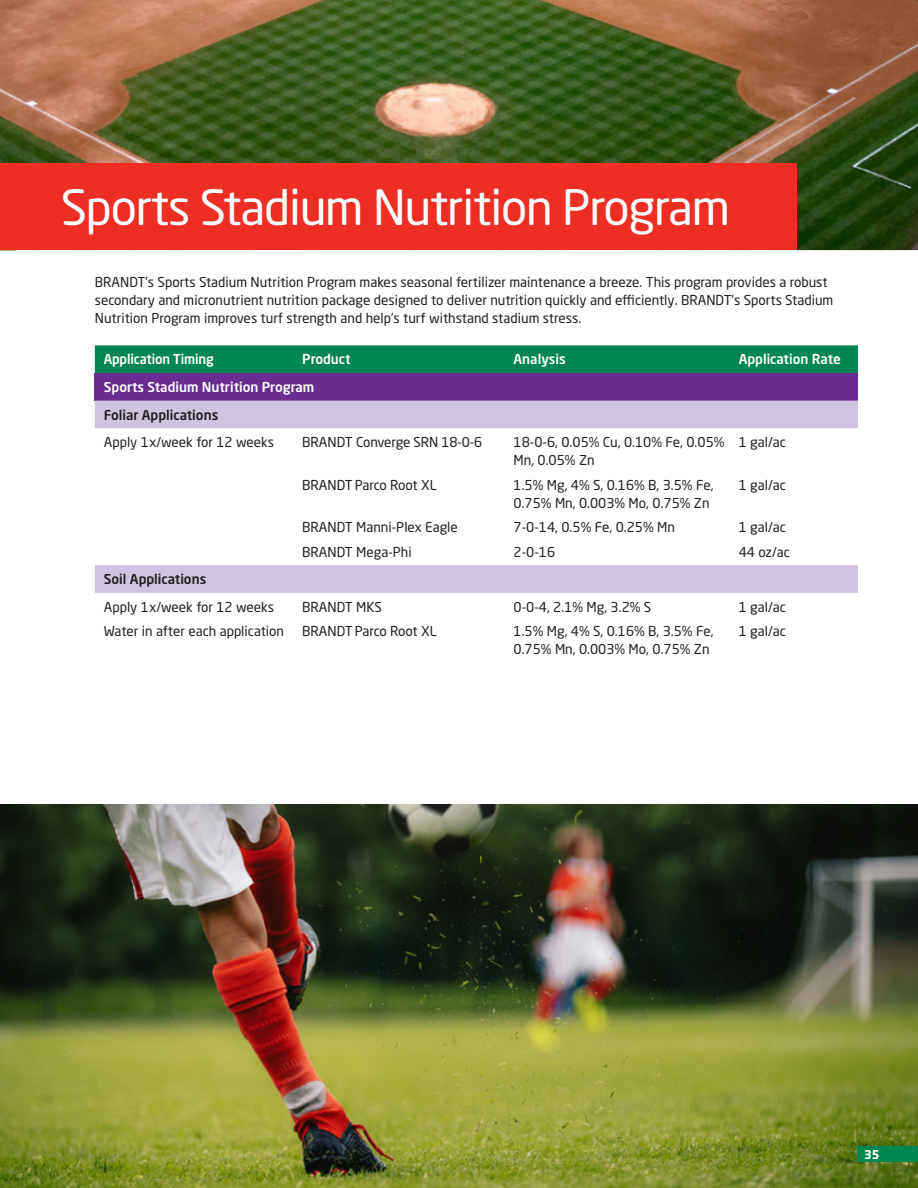
<style>
.page{position:relative;width:918px;height:1188px;background:#fff}
.page>*{position:absolute;margin:0;border:0;box-sizing:border-box;transform-origin:0 0}
.t1{font:48px "Neo Sans Pro";letter-spacing:-.025em;color:#fff}
.t2{font:13.5px/18px "Neo Sans Pro";color:#231f20}
.t3{font:500 13.5px "Neo Sans Pro";color:#fff}
.t4{font:500 13.5px "Neo Sans Pro";color:#231f20}
.t5{font:700 12px "Neo Sans Pro";color:#fff}
</style>
<div class="page">
<img style="left:0;top:0;width:918px;height:250px">
<div style="left:0;top:164px;width:796px;height:86px;background:#ee2e22"></div>
<div style="left:95px;top:345px;width:763px;height:28px;background:#008751"></div>
<div style="left:95px;top:373px;width:763px;height:28px;background:#692c91"></div>
<svg style="left:95px;top:401px;width:763px;height:192px"></svg>
<img style="left:0;top:805px;width:918px;height:383px">
<div style="left:857px;top:1147px;width:61px;height:15px;background:#008751"></div>
<p class="t1" style="left:61px;top:178px;width:671px">Sports Stadium Nutrition Program</p>
<p class="t2" style="left:95px;top:273px;width:740px">BRANDT’s Sports Stadium Nutrition Program makes seasonal fertilizer maintenance a breeze. This program provides a robust secondary and micronutrient nutrition package designed to deliver nutrition quickly and efficiently. BRANDT’s Sports Stadium<br>Nutrition Program improves turf strength and help’s turf withstand stadium stress.</p>
<p class="t3" style="left:104px;top:351px;width:111px">Application Timing</p>
<p class="t3" style="left:302px;top:351px;width:50px">Product</p>
<p class="t3" style="left:514px;top:351px;width:54px">Analysis</p>
<p class="t3" style="left:739px;top:351px;width:104px">Application Rate</p>
<p class="t3" style="left:104px;top:378px;width:212px">Sports Stadium Nutrition Program</p>
<p class="t4" style="left:104px;top:406px;width:116px">Foliar Applications</p>
<p class="t2" style="left:104px;top:433px;width:172px">Apply 1x/week for 12 weeks</p>
<p class="t2" style="left:302px;top:433px;width:182px">BRANDT Converge SRN 18-0-6</p>
<p class="t2" style="left:302px;top:475px;width:136px">BRANDTParco Root XL</p>
<p class="t2" style="left:302px;top:518px;width:157px">BRANDT Manni-Plex Eagle</p>
<p class="t2" style="left:302px;top:542px;width:111px">BRANDT Mega-Phi</p>
<p class="t2" style="left:739px;top:433px;width:49px">1 gal/ac</p>
<p class="t2" style="left:739px;top:475px;width:49px">1 gal/ac</p>
<p class="t2" style="left:739px;top:518px;width:49px">1 gal/ac</p>
<p class="t2" style="left:739px;top:542px;width:53px">44 oz/ac</p>
<p class="t2" style="left:514px;top:433px;width:212px">18-0-6, 0.05% Cu, 0.10% Fe, 0.05%<br>Mn, 0.05% Zn</p>
<p class="t2" style="left:514px;top:475px;width:202px">1.5% Mg, 4% S, 0.16% B, 3.5% Fe,<br>0.75% Mn, 0.003% Mo, 0.75% Zn</p>
<p class="t2" style="left:514px;top:518px;width:163px">7-0-14, 0.5% Fe, 0.25% Mn</p>
<p class="t2" style="left:514px;top:542px;width:43px">2-0-16</p>
<p class="t4" style="left:104px;top:571px;width:104px">Soil Applications</p>
<p class="t2" style="left:104px;top:598px;width:172px">Apply 1x/week for 12 weeks</p>
<p class="t2" style="left:104px;top:622px;width:182px">Water in after each application</p>
<p class="t2" style="left:302px;top:598px;width:81px">BRANDT MKS</p>
<p class="t2" style="left:302px;top:622px;width:136px">BRANDTParco Root XL</p>
<p class="t2" style="left:514px;top:598px;width:139px">0-0-4, 2.1% Mg, 3.2% S</p>
<p class="t2" style="left:514px;top:622px;width:202px">1.5% Mg, 4% S, 0.16% B, 3.5% Fe,<br>0.75% Mn, 0.003% Mo, 0.75% Zn</p>
<p class="t2" style="left:739px;top:598px;width:49px">1 gal/ac</p>
<p class="t2" style="left:739px;top:622px;width:49px">1 gal/ac</p>
<p class="t5" style="left:864px;top:1146px;width:17px">35</p>
</div>
